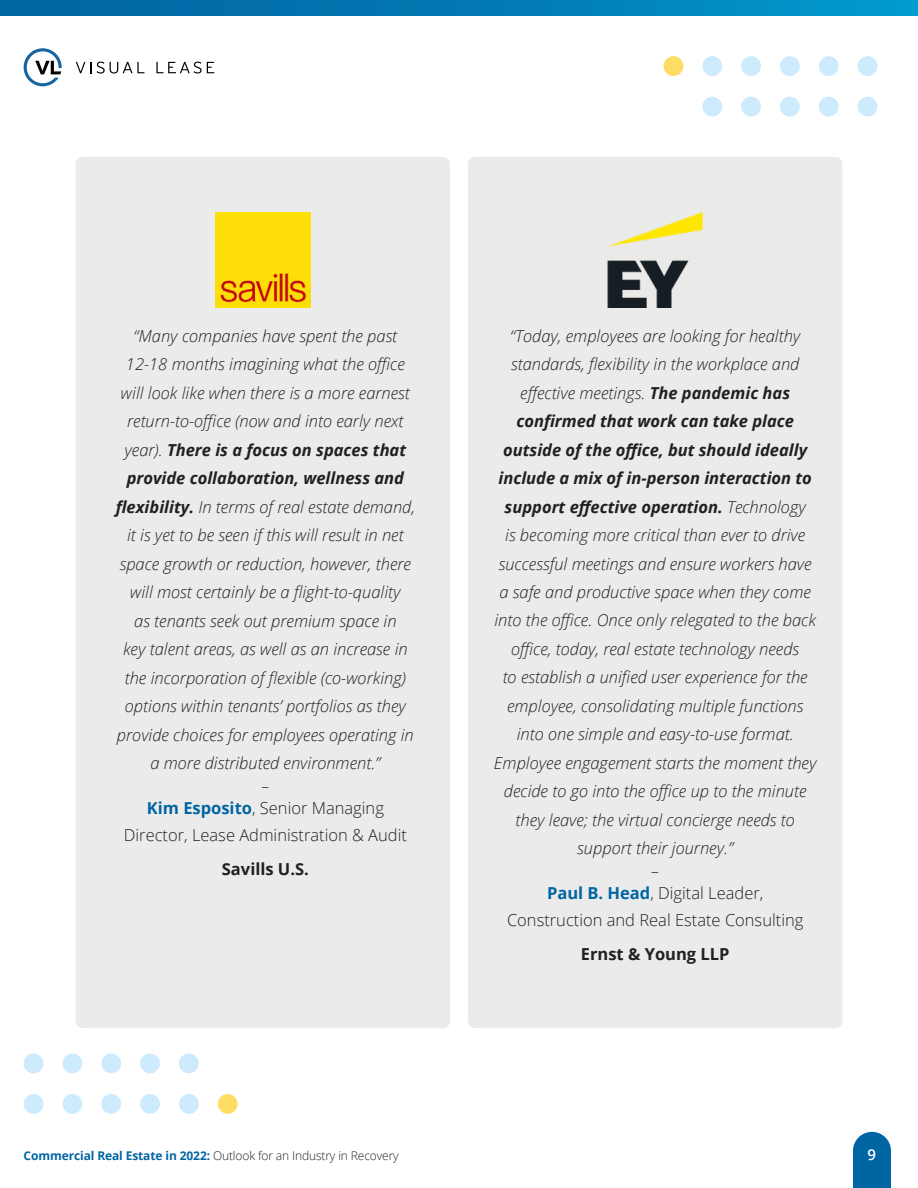
<style>
.page{position:relative;width:918px;height:1188px;background:#fff}
.page>*{position:absolute;margin:0;border:0;box-sizing:border-box;transform-origin:0 0}
.t1{font:italic 300 16.5px/28.5px "Open Sans";color:#231f20;text-align:center}
.t2{font:300 16.5px/22.5px "Open Sans";color:#231f20;text-align:center}
.t3{font:700 16.5px "Open Sans";color:#231f20}
.t4{font:600 15px "Open Sans";color:#fff}
.t5{font:300 12px "Open Sans";letter-spacing:-.01em;color:#231f20}
.s1{font-weight:700}
.s2{font-style:italic}
.s3{font-weight:700;color:#0065a3}
</style>
<div class="page">
<svg style="left:76px;top:62px;width:15px;height:11px"></svg>
<svg style="left:97px;top:62px;width:47px;height:12px"></svg>
<svg style="left:156px;top:62px;width:58px;height:12px"></svg>
<svg style="left:24px;top:48px;width:38px;height:38px"></svg>
<svg style="left:0;top:0;width:918px;height:15px;background:#017bb4"></svg>
<svg style="left:853px;top:1132px;width:38px;height:56px;background:#126fa9"></svg>
<div style="left:76px;top:157px;width:374px;height:871px;background:#ebebeb;border-radius:7px"></div>
<div style="left:468px;top:157px;width:374px;height:871px;background:#ebebeb;border-radius:7px"></div>
<div style="left:664px;top:56px;width:19px;height:20px;background:#ffdc63;border-radius:50%"></div>
<div style="left:702px;top:56px;width:20px;height:20px;background:#ceeafd;border-radius:50%"></div>
<div style="left:741px;top:56px;width:20px;height:20px;background:#ceeafd;border-radius:50%"></div>
<div style="left:780px;top:56px;width:20px;height:20px;background:#ceeafd;border-radius:50%"></div>
<div style="left:819px;top:56px;width:20px;height:20px;background:#ceeafd;border-radius:50%"></div>
<div style="left:858px;top:56px;width:19px;height:20px;background:#ceeafd;border-radius:50%"></div>
<div style="left:218px;top:1094px;width:20px;height:20px;background:#ffdc63;border-radius:50%"></div>
<div style="left:179px;top:1094px;width:20px;height:20px;background:#ceeafd;border-radius:50%"></div>
<div style="left:140px;top:1094px;width:20px;height:20px;background:#ceeafd;border-radius:50%"></div>
<div style="left:101px;top:1094px;width:20px;height:20px;background:#ceeafd;border-radius:50%"></div>
<div style="left:62px;top:1094px;width:20px;height:20px;background:#ceeafd;border-radius:50%"></div>
<div style="left:24px;top:1094px;width:19px;height:20px;background:#ceeafd;border-radius:50%"></div>
<div style="left:702px;top:97px;width:20px;height:20px;background:#ceeafd;border-radius:50%"></div>
<div style="left:741px;top:97px;width:20px;height:20px;background:#ceeafd;border-radius:50%"></div>
<div style="left:780px;top:97px;width:20px;height:20px;background:#ceeafd;border-radius:50%"></div>
<div style="left:819px;top:97px;width:20px;height:20px;background:#ceeafd;border-radius:50%"></div>
<div style="left:858px;top:97px;width:19px;height:20px;background:#ceeafd;border-radius:50%"></div>
<div style="left:179px;top:1053px;width:20px;height:20px;background:#ceeafd;border-radius:50%"></div>
<div style="left:140px;top:1053px;width:20px;height:20px;background:#ceeafd;border-radius:50%"></div>
<div style="left:101px;top:1053px;width:20px;height:20px;background:#ceeafd;border-radius:50%"></div>
<div style="left:62px;top:1053px;width:20px;height:20px;background:#ceeafd;border-radius:50%"></div>
<div style="left:24px;top:1053px;width:19px;height:20px;background:#ceeafd;border-radius:50%"></div>
<img style="left:215px;top:212px;width:95px;height:95px">
<img style="left:608px;top:212px;width:95px;height:95px">
<p class="t1" style="left:116px;top:321px;width:301px">“Many companies have spent the past 12-18 months imagining what the office will look like when there is a more earnest return-to-office (now and into early next year). <span class="s1">There is a focus on spaces that provide collaboration, wellness and flexibility.</span> In terms of real estate demand, it is yet to be seen if this will result in net space growth or reduction, however, there will most certainly be a flight-to-quality<br>as tenants seek out premium space in<br>key talent areas, as well as an increase in the incorporation of flexible (co-working) options within tenants’ portfolios as they provide choices for employees operating in a more distributed environment.”</p>
<p class="t2" style="left:147px;top:774px;width:239px"><span class="s2">–<br></span><span class="s3">Kim Esposito</span>, Senior Managing</p>
<p class="t2" style="left:124px;top:823px;width:285px">Director, Lease Administration &amp; Audit</p>
<p class="t3" style="left:222px;top:857px;width:89px">Savills U.S.</p>
<p class="t1" style="left:494px;top:321px;width:324px">“Today, employees are looking for healthy standards, flexibility in the workplace and effective meetings. <span class="s1">The pandemic has confirmed that work can take place outside of the office, but should ideally include a mix of in-person interaction to support effective operation.</span> Technology<br>is becoming more critical than ever to drive successful meetings and ensure workers have a safe and productive space when they come into the office. Once only relegated to the back office, today, real estate technology needs<br>to establish a unified user experience for the employee, consolidating multiple functions into one simple and easy-to-use format.<br>Employee engagement starts the moment they decide to go into the office up to the minute they leave; the virtual concierge needs to support their journey.”</p>
<p class="t2" style="left:547px;top:859px;width:218px"><span class="s2">–<br></span><span class="s3">Paul B. Head</span>, Digital Leader,</p>
<p class="t2" style="left:507px;top:909px;width:298px">Construction and Real Estate Consulting</p>
<p class="t3" style="left:581px;top:943px;width:150px">Ernst &amp; Young LLP</p>
<p class="t5" style="left:24px;top:1147px;width:377px"><span class="s3">Commercial Real Estate in 2022:</span> Outlook for an Industry in Recovery</p>
<p class="t4" style="left:867px;top:1144px;width:10px">9</p>
</div>
